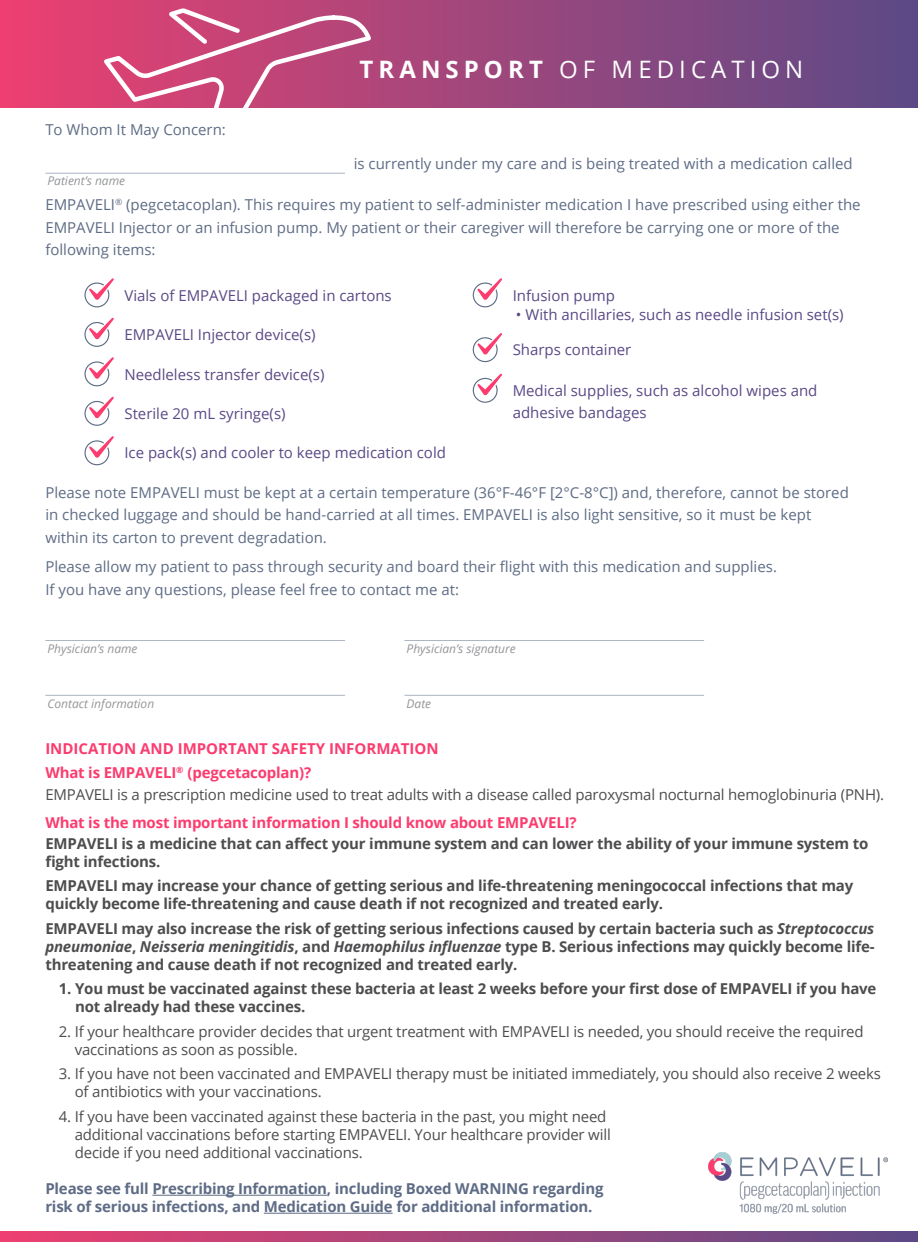
<style>
.page{position:relative;width:918px;height:1242px;background:#fff}
.page>*{position:absolute;margin:0;border:0;box-sizing:border-box;transform-origin:0 0}
.t1{font:24px "Open Sans";letter-spacing:.21em;color:#fff}
.t2{font:15px/22.5px "Open Sans";color:#5e6c85}
.t3{font:700 15px/18px "Open Sans";letter-spacing:-.01em;color:#4d4d4f}
.t4{font:15px/18px "Open Sans";letter-spacing:-.01em;color:#4d4d4f}
.t5{font:15px/22.5px "Open Sans";color:#5a4986}
.t6{font:700 15px/18px "Open Sans";letter-spacing:-.01em;color:#5e6c85}
.t7{font:700 15px/24.8px "Open Sans";letter-spacing:-.01em;color:#fc3b6e}
.t8{font:italic 12px "Open Sans";color:#939598}
.s1{font-weight:700}
.s2{font-style:italic}
</style>
<div class="page">
<div style="left:0;top:0;width:918px;height:108px;background:linear-gradient(to right,#ec4170,#5c4b86)"></div>
<svg style="left:0;top:1232px;width:918px;height:10px;background:#a4457b"></svg>
<hr style="left:45px;top:173px;width:300px;height:1px;background:#adb5c2">
<hr style="left:45px;top:640px;width:300px;height:1px;background:#adb5c2">
<hr style="left:45px;top:695px;width:300px;height:1px;background:#adb5c2">
<hr style="left:404px;top:695px;width:300px;height:1px;background:#adb5c2">
<hr style="left:404px;top:640px;width:300px;height:1px;background:#adb5c2">
<svg style="left:104px;top:8px;width:267px;height:100px;background:#cd5a86"></svg>
<img style="left:709px;top:1152px;width:179px;height:62px">
<div style="left:84px;top:283px;width:25px;height:24px;border:1px solid #5e6c85;border-radius:50%"></div>
<svg style="left:87px;top:278px;width:27px;height:25px"></svg>
<div style="left:473px;top:283px;width:25px;height:24px;border:1px solid #5e6c85;border-radius:50%"></div>
<svg style="left:475px;top:278px;width:27px;height:25px"></svg>
<div style="left:84px;top:322px;width:25px;height:25px;border:1px solid #5e6c85;border-radius:50%"></div>
<svg style="left:87px;top:317px;width:27px;height:25px"></svg>
<div style="left:473px;top:337px;width:25px;height:25px;border:1px solid #5e6c85;border-radius:50%"></div>
<svg style="left:475px;top:333px;width:27px;height:24px"></svg>
<div style="left:473px;top:378px;width:25px;height:25px;border:1px solid #5e6c85;border-radius:50%"></div>
<svg style="left:475px;top:373px;width:27px;height:25px"></svg>
<div style="left:84px;top:361px;width:25px;height:25px;border:1px solid #5e6c85;border-radius:50%"></div>
<svg style="left:87px;top:357px;width:27px;height:25px"></svg>
<div style="left:84px;top:401px;width:25px;height:25px;border:1px solid #5e6c85;border-radius:50%"></div>
<svg style="left:87px;top:396px;width:27px;height:25px"></svg>
<div style="left:84px;top:440px;width:25px;height:25px;border:1px solid #5e6c85;border-radius:50%"></div>
<svg style="left:87px;top:436px;width:27px;height:25px"></svg>
<hr style="left:152px;top:1195px;width:175px;height:1px;background:#5e6c85">
<hr style="left:264px;top:1213px;width:129px;height:1px;background:#5e6c85">
<p class="t2" style="left:45px;top:118px;width:182px">To Whom It May Concern:</p>
<h1 class="t1" style="left:360px;top:53px;width:445px"><span class="s1">TRANSPORT</span> OF MEDICATION</h1>
<p class="t2" style="left:354px;top:152px;width:501px">is currently under my care and is being treated with a medication called</p>
<p class="t2" style="left:45px;top:193px;width:817px">EMPAVELI<sup>®</sup> (pegcetacoplan). This requires my patient to self-administer medication I have prescribed using either the<br>EMPAVELI Injector or an infusion pump. My patient or their caregiver will therefore be carrying one or more of the following items:</p>
<p class="t8" style="left:48px;top:173px;width:79px">Patient’s name</p>
<p class="t5" style="left:124px;top:283px;width:269px">Vials of EMPAVELI packaged in cartons</p>
<p class="t5" style="left:124px;top:323px;width:193px">EMPAVELI Injector device(s)</p>
<p class="t5" style="left:124px;top:362px;width:202px">Needleless transfer device(s)</p>
<p class="t5" style="left:124px;top:402px;width:163px">Sterile 20 mL syringe(s)</p>
<p class="t5" style="left:124px;top:441px;width:323px">Ice pack(s) and cooler to keep medication cold</p>
<p class="t5" style="left:513px;top:283px;width:104px">Infusion pump</p>
<p class="t5" style="left:516px;top:303px;width:329px">• With ancillaries, such as needle infusion set(s)</p>
<p class="t5" style="left:513px;top:338px;width:120px">Sharps container</p>
<p class="t5" style="left:513px;top:379px;width:306px">Medical supplies, such as alcohol wipes and adhesive bandages</p>
<p class="t2" style="left:45px;top:481px;width:805px">Please note EMPAVELI must be kept at a certain temperature (36°F-46°F [2°C-8°C]) and, therefore, cannot be stored in checked luggage and should be hand-carried at all times. EMPAVELI is also light sensitive, so it must be kept within its carton to prevent degradation.</p>
<p class="t2" style="left:45px;top:555px;width:733px">Please allow my patient to pass through security and board their flight with this medication and supplies.<br>If you have any questions, please feel free to contact me at:</p>
<p class="t8" style="left:48px;top:640px;width:91px">Physician’s name</p>
<p class="t8" style="left:407px;top:640px;width:111px">Physician’s signature</p>
<p class="t8" style="left:48px;top:695px;width:108px">Contact information</p>
<p class="t8" style="left:407px;top:695px;width:26px">Date</p>
<p class="t7" style="left:45px;top:735px;width:395px">INDICATION AND IMPORTANT SAFETY INFORMATION<br>What is EMPAVELI<sup>®</sup> (pegcetacoplan)?</p>
<p class="t4" style="left:45px;top:785px;width:840px">EMPAVELI is a prescription medicine used to treat adults with a disease called paroxysmal nocturnal hemoglobinuria (PNH).</p>
<p class="t7" style="left:45px;top:809px;width:533px">What is the most important information I should know about EMPAVELI?</p>
<p class="t3" style="left:45px;top:834px;width:825px">EMPAVELI is a medicine that can affect your immune system and can lower the ability of your immune system to fight infections.</p>
<p class="t3" style="left:45px;top:877px;width:809px">EMPAVELI may increase your chance of getting serious and life-threatening meningococcal infections that may quickly become life-threatening and cause death if not recognized and treated early.</p>
<p class="t3" style="left:45px;top:919px;width:831px;text-align:justify">EMPAVELI may also increase the risk of getting serious infections caused by certain bacteria such as <span class="s2">Streptococcus pneumoniae</span>, <span class="s2">Neisseria meningitidis</span>, and <span class="s2">Haemophilus influenzae</span> type B. Serious infections may quickly become life&shy;threatening and cause death if not recognized and treated early.</p>
<p class="t3" style="left:75px;top:979px;width:803px;text-indent:-16px">1. You must be vaccinated against these bacteria at least 2 weeks before your first dose of EMPAVELI if you have not already had these vaccines.</p>
<p class="t4" style="left:75px;top:1022px;width:791px;text-indent:-16px">2. If your healthcare provider decides that urgent treatment with EMPAVELI is needed, you should receive the required vaccinations as soon as possible.</p>
<p class="t4" style="left:75px;top:1064px;width:808px;text-indent:-16px">3. If you have not been vaccinated and EMPAVELI therapy must be initiated immediately, you should also receive 2 weeks of antibiotics with your vaccinations.</p>
<p class="t4" style="left:75px;top:1107px;width:538px;text-indent:-16px">4. If you have been vaccinated against these bacteria in the past, you might need additional vaccinations before starting EMPAVELI. Your healthcare provider will decide if you need additional vaccinations.</p>
<p class="t6" style="left:45px;top:1179px;width:560px">Please see full Prescribing Information, including Boxed WARNING regarding risk of serious infections, and Medication Guide for additional information.</p>
</div>
